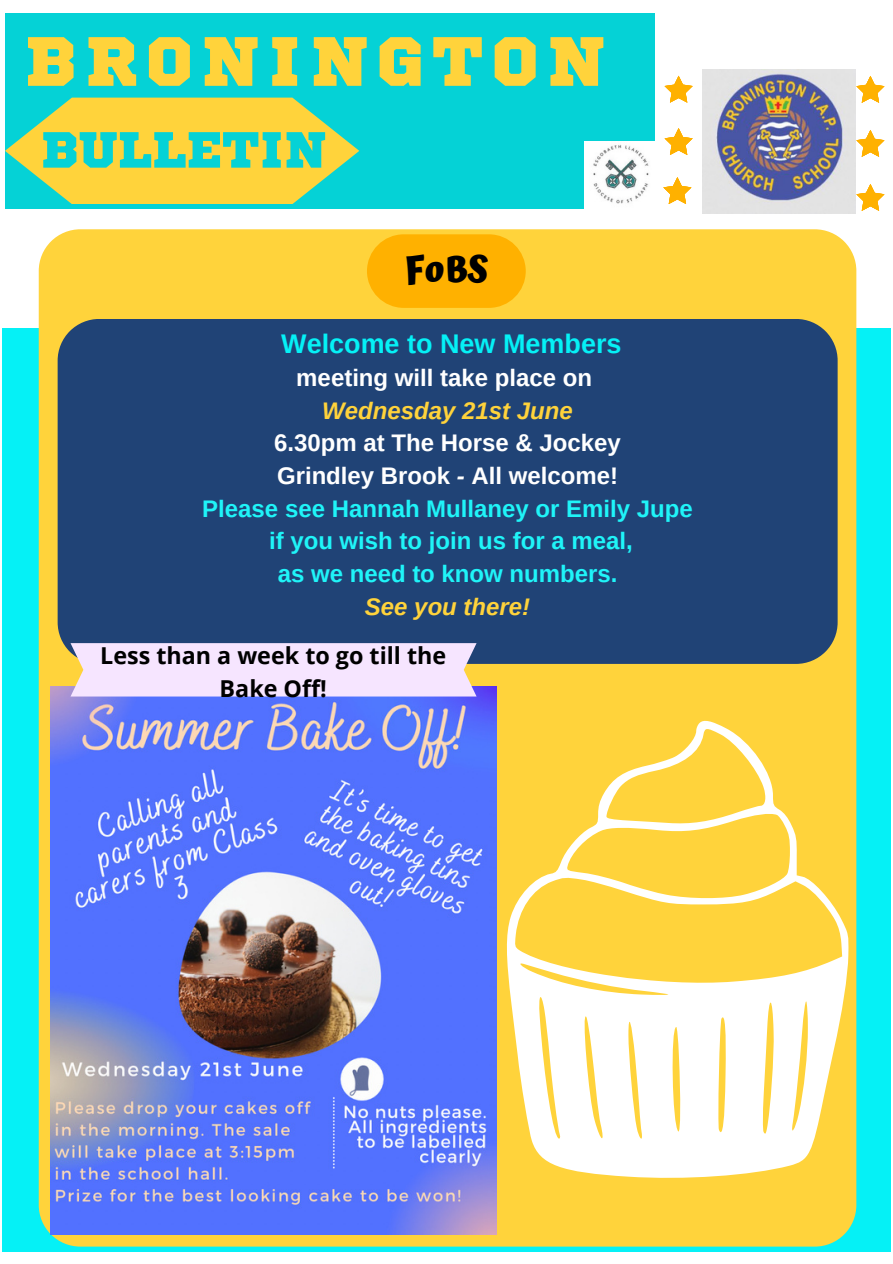
<style>
.page{position:relative;width:893px;height:1264px;background:#fff}
.page>*{position:absolute;margin:0;border:0;box-sizing:border-box;transform-origin:0 0}
.t1{font:69.6px "Sports World";letter-spacing:.125em;color:#ffd33b}
.t2{font:50.7px "Sports World";color:#05d2d6}
.t3{font:700 36px "Atma";color:#000}
.t4{font:700 27px "Arimo";color:#05f1f6}
.t5{font:700 24px "Arimo";color:#1ff4f8}
.t6{font:700 24px "Arimo";color:#fff}
.t7{font:italic 700 24px "Arimo";color:#ffd33b}
.t8{font:700 23.25px/32.5px "Open Sans";color:#000;text-align:center}
.s1{font-style:italic}
</style>
<div class="page">
<div style="left:2px;top:328px;width:888px;height:923px;background:#05f1f6"></div>
<svg style="left:664px;top:76px;width:28px;height:27px"></svg>
<svg style="left:856px;top:130px;width:28px;height:27px"></svg>
<div style="left:5px;top:14px;width:649px;height:195px;background:#05d2d6"></div>
<img style="left:703px;top:70px;width:152px;height:143px">
<svg style="left:5px;top:98px;width:354px;height:106px"></svg>
<svg style="left:856px;top:184px;width:28px;height:27px"></svg>
<svg style="left:664px;top:128px;width:28px;height:27px"></svg>
<svg style="left:663px;top:177px;width:28px;height:27px"></svg>
<svg style="left:856px;top:76px;width:28px;height:27px"></svg>
<img style="left:584px;top:142px;width:70px;height:67px">
<div style="left:39px;top:229px;width:817px;height:1017px;background:#ffd33b"></div>
<div style="left:367px;top:234px;width:158px;height:73px;background:#ffb100;border-radius:37px"></div>
<div style="left:58px;top:319px;width:779px;height:345px;background:#204376"></div>
<img style="left:51px;top:687px;width:445px;height:547px">
<svg style="left:505px;top:719px;width:343px;height:460px;fill:#ffd33b"></svg>
<div style="left:70px;top:643px;width:406px;height:53px;background:#f6e5ff"></div>
<p class="t1" style="left:25px;top:30px;width:581px">BRONINGTON</p>
<p class="t2" style="left:41px;top:127px;width:286px">BULLETIN</p>
<p class="t3" style="left:404px;top:248px;width:85px">FoBS</p>
<p class="t4" style="left:281px;top:328px;width:342px">Welcome to New Members</p>
<p class="t6" style="left:296px;top:364px;width:297px">meeting will take place on</p>
<p class="t7" style="left:322px;top:397px;width:252px">Wednesday 21st June</p>
<p class="t6" style="left:274px;top:430px;width:348px">6.30pm at The Horse &amp; Jockey</p>
<p class="t6" style="left:277px;top:462px;width:343px">Grindley Brook <span class="s1">-</span> All welcome!</p>
<p class="t5" style="left:202px;top:495px;width:492px">Please see Hannah Mullaney or Emily Jupe</p>
<p class="t5" style="left:269px;top:527px;width:365px">if you wish to join us for a meal,</p>
<p class="t5" style="left:277px;top:560px;width:341px">as we need to know numbers.</p>
<p class="t7" style="left:365px;top:593px;width:167px">See you there!</p>
<p class="t8" style="left:100px;top:638px;width:347px">Less than a week to go till the<br>Bake Off!</p>
</div>
